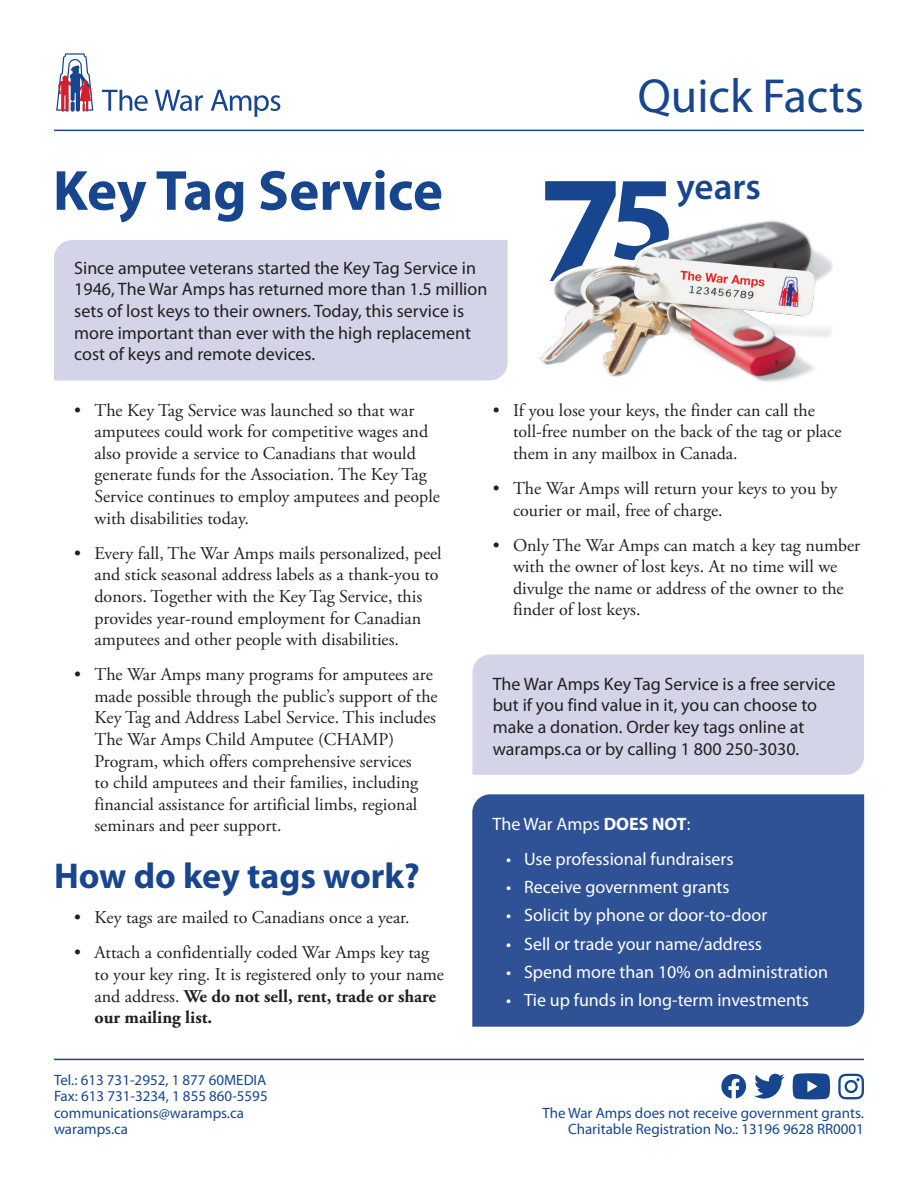
<style>
.page{position:relative;width:918px;height:1188px;background:#fff}
.page>*{position:absolute;margin:0;border:0;box-sizing:border-box;transform-origin:0 0}
.t1{font:700 57px "Myriad Pro";color:#17468e}
.Quick_Facts_Header{font:48px "Myriad Pro";color:#17468e}
.t2{font:600 37.05px "Myriad Pro";color:#17468e}
.t3{font:700 36px "Myriad Pro";letter-spacing:-.005em;color:#17468e}
.t4{font:18px/21.6px "Adobe Garamond Pro";color:#231f20}
.Boxed_black_text{font:18px/21.6px "Myriad Pro";color:#231f20}
.White_boxed_bullets{font:18px "Myriad Pro";color:#fff}
.Boxed_white_text{font:18px "Myriad Pro";color:#fff}
.t5{font:15px "Myriad Pro";color:#17468e}
.s1{font-weight:700}
</style>
<div class="page">
<img style="left:540px;top:220px;width:293px;height:162px">
<svg style="left:545px;top:181px;width:124px;height:100px"></svg>
<div style="left:472px;top:794px;width:392px;height:233px;background:#2f5296"></div>
<div style="left:472px;top:654px;width:392px;height:121px;background:#d3d4e7"></div>
<svg style="left:56px;top:53px;width:38px;height:59px"></svg>
<svg style="left:155px;top:90px;width:48px;height:21px"></svg>
<svg style="left:211px;top:90px;width:69px;height:27px"></svg>
<svg style="left:102px;top:90px;width:46px;height:21px"></svg>
<hr style="left:54px;top:130px;width:810px;height:1px;background:#17468e">
<svg style="left:754px;top:1074px;width:31px;height:25px"></svg>
<svg style="left:721px;top:1074px;width:25px;height:25px"></svg>
<svg style="left:793px;top:1073px;width:37px;height:26px"></svg>
<svg style="left:838px;top:1074px;width:26px;height:25px"></svg>
<hr style="left:54px;top:1059px;width:810px;height:1px;background:#17468e">
<div style="left:54px;top:240px;width:454px;height:141px;background:#d3d4e7"></div>
<h1 class="t1" style="left:53px;top:153px;width:392px">Key Tag Service</h1>
<p class="Boxed_black_text" style="left:74px;top:257px;width:415px">Since amputee veterans started the Key Tag Service in 1946, The War Amps has returned more than 1.5 million sets of lost keys to their owners. Today, this service is more important than ever with the high replacement cost of keys and remote devices.</p>
<p class="Quick_Facts_Header" style="left:638px;top:67px;width:228px">Quick Facts</p>
<p class="t2" style="left:677px;top:163px;width:86px">years</p>
<p class="t4" style="left:94px;top:400px;width:347px;text-indent:-20px">• The Key Tag Service was launched so that war amputees could work for competitive wages and also provide a service to Canadians that would generate funds for the Association. The Key Tag Service continues to employ amputees and people with disabilities today.</p>
<p class="t4" style="left:94px;top:543px;width:349px;text-indent:-20px">• Every fall, The War Amps mails personalized, peel and stick seasonal address labels as a thank‑you to donors. Together with the Key Tag Service, this provides year-round employment for Canadian amputees and other people with disabilities.</p>
<p class="t4" style="left:94px;top:664px;width:345px;text-indent:-20px">• The War Amps many programs for amputees are made possible through the public’s support of the Key Tag and Address Label Service. This includes The War Amps Child Amputee (CHAMP)<br>Program, which offers comprehensive services<br>to child amputees and their families, including financial assistance for artificial limbs, regional seminars and peer support.</p>
<h3 class="t3" style="left:54px;top:853px;width:367px">How do key tags work?</h3>
<p class="t4" style="left:74px;top:907px;width:337px">• Key tags are mailed to Canadians once a year.</p>
<p class="t4" style="left:94px;top:942px;width:351px;text-indent:-20px">• Attach a confidentially coded War Amps key tag to your key ring. It is registered only to your name and address. <span class="s1">We do not sell, rent, trade or share our mailing list.</span></p>
<p class="t5" style="left:54px;top:1070px;width:214px">Tel.: 613 731-2952, 1 877 60MEDIA</p>
<p class="t5" style="left:54px;top:1087px;width:215px">Fax: 613 731-3234, 1 855 860-5595</p>
<p class="t5" style="left:54px;top:1103px;width:192px">communications@waramps.ca</p>
<p class="t5" style="left:54px;top:1120px;width:76px">waramps.ca</p>
<p class="t4" style="left:513px;top:400px;width:330px;text-indent:-20px">• If you lose your keys, the finder can call the toll‑free number on the back of the tag or place them in any mailbox in Canada.</p>
<p class="t4" style="left:513px;top:478px;width:326px;text-indent:-20px">• The War Amps will return your keys to you by courier or mail, free of charge.</p>
<p class="t4" style="left:513px;top:535px;width:349px;text-indent:-20px">• Only The War Amps can match a key tag number with the owner of lost keys. At no time will we divulge the name or address of the owner to the finder of lost keys.</p>
<p class="Boxed_black_text" style="left:493px;top:673px;width:344px">The War Amps Key Tag Service is a free service but if you find value in it, you can choose to make a donation. Order key tags online at waramps.ca or by calling 1 800 250-3030.</p>
<p class="Boxed_white_text" style="left:493px;top:812px;width:199px">The War Amps <span class="s1">DOES NOT</span>:</p>
<p class="White_boxed_bullets" style="left:506px;top:848px;width:229px">• Use professional fundraisers</p>
<p class="White_boxed_bullets" style="left:506px;top:876px;width:225px">• Receive government grants</p>
<p class="White_boxed_bullets" style="left:506px;top:904px;width:263px">• Solicit by phone or door-to-door</p>
<p class="White_boxed_bullets" style="left:506px;top:933px;width:257px">• Sell or trade your name/address</p>
<p class="White_boxed_bullets" style="left:506px;top:961px;width:323px">• Spend more than 10% on administration</p>
<p class="White_boxed_bullets" style="left:506px;top:989px;width:304px">• Tie up funds in long-term investments</p>
<p class="t5" style="left:542px;top:1103px;width:323px">The War Amps does not receive government grants.</p>
<p class="t5" style="left:568px;top:1120px;width:297px">Charitable Registration No.: 13196 9628 RR0001</p>
</div>
